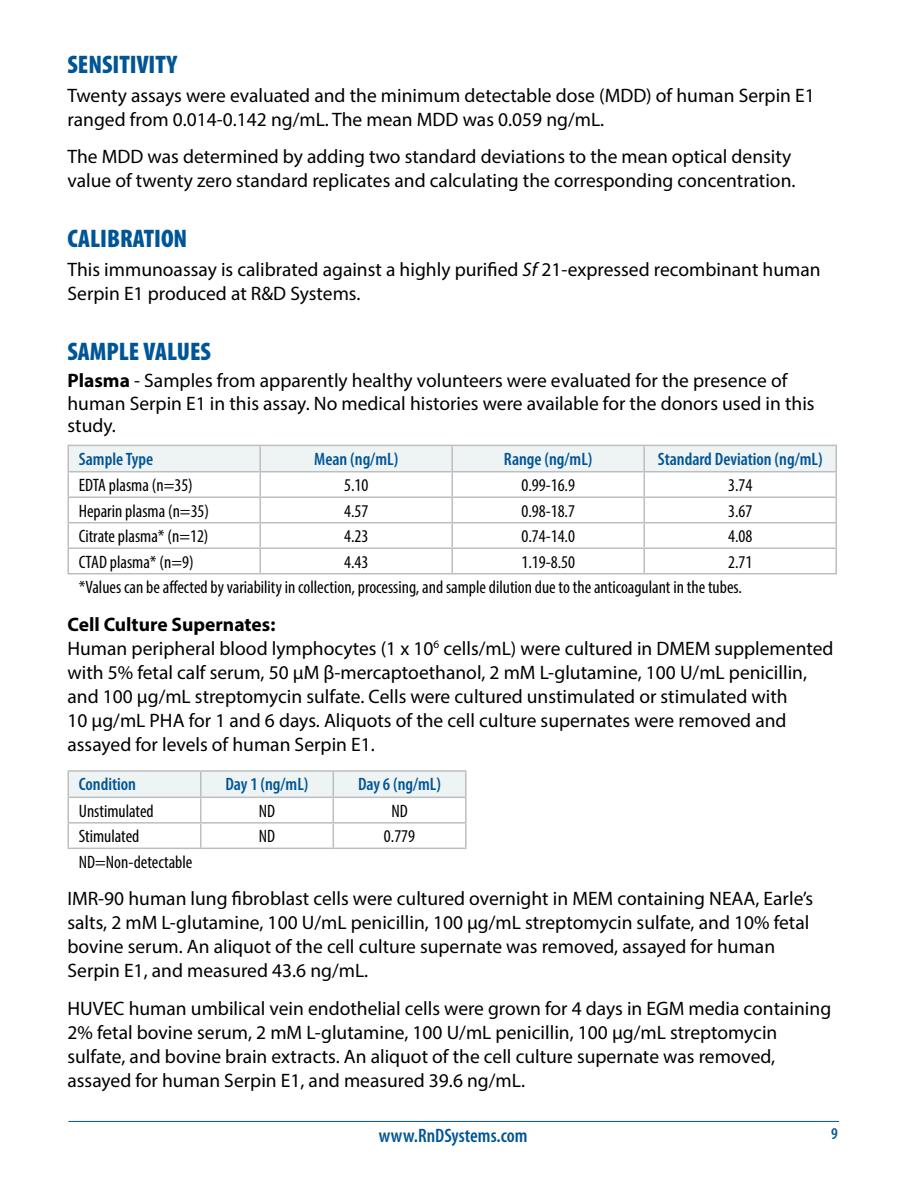
<style>
.page{position:relative;width:918px;height:1188px;background:#fff}
.page>*{position:absolute;margin:0;border:0;box-sizing:border-box;transform-origin:0 0}
.t1{font:900 condensed 25.5px "Myriad Pro";color:#005596}
.t2{font:19.5px/24px "Myriad Pro";color:#000}
.t3{font:600 condensed 19.5px "Myriad Pro";color:#005596}
.t4{font:condensed 18px/25.5px "Myriad Pro";color:#000}
.t5{font:600 condensed 18px "Myriad Pro";color:#005596}
.t6{font:600 condensed 16.5px "Myriad Pro";color:#005596}
.s1{font-style:italic}
.s2{font-weight:700}
</style>
<div class="page">
<hr style="left:68px;top:1121px;width:771px;height:1px;background:#005596">
<svg style="left:68px;top:445px;width:769px;height:128px"></svg>
<hr style="left:68px;top:547px;width:192px;height:2px;background:#bcbec0">
<hr style="left:260px;top:547px;width:192px;height:2px;background:#bcbec0">
<hr style="left:452px;top:547px;width:192px;height:2px;background:#bcbec0">
<hr style="left:644px;top:547px;width:193px;height:2px;background:#bcbec0">
<hr style="left:68px;top:573px;width:192px;height:1px;background:#bcbec0">
<hr style="left:260px;top:573px;width:192px;height:1px;background:#bcbec0">
<hr style="left:452px;top:573px;width:192px;height:1px;background:#bcbec0">
<hr style="left:644px;top:573px;width:193px;height:1px;background:#bcbec0">
<hr style="left:68px;top:770px;width:133px;height:2px;background:#bcbec0">
<hr style="left:201px;top:770px;width:132px;height:2px;background:#bcbec0">
<hr style="left:333px;top:770px;width:134px;height:2px;background:#bcbec0">
<hr style="left:465px;top:772px;width:2px;height:25px;background:#bcbec0">
<hr style="left:333px;top:797px;width:134px;height:1px;background:#bcbec0">
<hr style="left:465px;top:798px;width:2px;height:24px;background:#bcbec0">
<hr style="left:333px;top:822px;width:134px;height:2px;background:#bcbec0">
<svg style="left:68px;top:771px;width:398px;height:77px"></svg>
<hr style="left:465px;top:824px;width:2px;height:24px;background:#bcbec0">
<hr style="left:68px;top:848px;width:133px;height:1px;background:#bcbec0">
<hr style="left:201px;top:848px;width:132px;height:1px;background:#bcbec0">
<hr style="left:333px;top:848px;width:134px;height:1px;background:#bcbec0">
<h1 class="t1" style="left:68px;top:50px;width:111px">SENSITIVITY</h1>
<p class="t2" style="left:68px;top:83px;width:749px">Twenty assays were evaluated and the minimum detectable dose (MDD) of human Serpin E1 ranged from 0.014-0.142 ng/mL. The mean MDD was 0.059 ng/mL.</p>
<p class="t2" style="left:68px;top:144px;width:730px">The MDD was determined by adding two standard deviations to the mean optical density value of twenty zero standard replicates and calculating the corresponding concentration.</p>
<h1 class="t1" style="left:68px;top:225px;width:121px">CALIBRATION</h1>
<p class="t2" style="left:68px;top:257px;width:755px">This immunoassay is calibrated against a highly purified <span class="s1">Sf</span> 21-expressed recombinant human<br>Serpin E1 produced at R&amp;D Systems.</p>
<h1 class="t1" style="left:68px;top:338px;width:145px">SAMPLE VALUES</h1>
<p class="t2" style="left:68px;top:369px;width:749px;line-height:22.4px"><span class="s2">Plasma</span> - Samples from apparently healthy volunteers were evaluated for the presence of human Serpin E1 in this assay. No medical histories were available for the donors used in this study.</p>
<p class="t5" style="left:79px;top:449px;width:76px">Sample Type</p>
<p class="t5" style="left:314px;top:449px;width:86px">Mean (ng/mL)</p>
<p class="t5" style="left:504px;top:449px;width:90px">Range (ng/mL)</p>
<p class="t5" style="left:658px;top:449px;width:166px">Standard Deviation (ng/mL)</p>
<p class="t4" style="left:79px;top:472px;width:116px">EDTA plasma (n=35)</p>
<p class="t4" style="left:344px;top:472px;width:26px">5.10</p>
<p class="t4" style="left:521px;top:472px;width:55px">0.99-16.9</p>
<p class="t4" style="left:728px;top:472px;width:26px">3.74</p>
<p class="t4" style="left:79px;top:498px;width:132px">Heparin plasma (n=35)</p>
<p class="t4" style="left:344px;top:498px;width:26px">4.57</p>
<p class="t4" style="left:521px;top:498px;width:55px">0.98-18.7</p>
<p class="t4" style="left:728px;top:498px;width:26px">3.67</p>
<p class="t4" style="left:79px;top:523px;width:131px">Citrate plasma* (n=12)</p>
<p class="t4" style="left:344px;top:523px;width:26px">4.23</p>
<p class="t4" style="left:521px;top:523px;width:55px">0.74-14.0</p>
<p class="t4" style="left:728px;top:523px;width:26px">4.08</p>
<p class="t4" style="left:79px;top:549px;width:116px">CTAD plasma* (n=9)</p>
<p class="t4" style="left:344px;top:549px;width:26px">4.43</p>
<p class="t4" style="left:521px;top:549px;width:55px">1.19-8.50</p>
<p class="t4" style="left:79px;top:549px;width:675px;text-indent:649px">2.71 *Values can be affected by variability in collection, processing, and sample dilution due to the anticoagulant in the tubes.</p>
<p class="t2" style="left:67px;top:612px;width:768px"><span class="s2">Cell Culture Supernates:<br></span>Human peripheral blood lymphocytes (1 x 10<sup>6</sup> cells/mL) were cultured in DMEM supplemented with 5% fetal calf serum, 50 μM β-mercaptoethanol, 2 mM L-glutamine, 100 U/mL penicillin, and 100 μg/mL streptomycin sulfate. Cells were cultured unstimulated or stimulated with<br>10 μg/mL PHA for 1 and 6 days. Aliquots of the cell culture supernates were removed and assayed for levels of human Serpin E1.</p>
<p class="t5" style="left:79px;top:775px;width:59px">Condition</p>
<p class="t5" style="left:225px;top:775px;width:85px">Day 1 (ng/mL)</p>
<p class="t5" style="left:358px;top:775px;width:85px">Day 6 (ng/mL)</p>
<p class="t4" style="left:79px;top:798px;width:76px">Unstimulated</p>
<p class="t4" style="left:259px;top:798px;width:18px">ND</p>
<p class="t4" style="left:391px;top:798px;width:18px">ND</p>
<p class="t4" style="left:79px;top:823px;width:62px">Stimulated</p>
<p class="t4" style="left:259px;top:823px;width:18px">ND</p>
<p class="t4" style="left:384px;top:823px;width:33px">0.779</p>
<p class="t4" style="left:79px;top:849px;width:115px">ND=Non-detectable</p>
<p class="t2" style="left:68px;top:886px;width:747px">IMR-90 human lung fibroblast cells were cultured overnight in MEM containing NEAA, Earle’s salts, 2 mM L-glutamine, 100 U/mL penicillin, 100 μg/mL streptomycin sulfate, and 10% fetal bovine serum. An aliquot of the cell culture supernate was removed, assayed for human Serpin E1, and measured 43.6 ng/mL.</p>
<p class="t2" style="left:68px;top:996px;width:765px">HUVEC human umbilical vein endothelial cells were grown for 4 days in EGM media containing 2% fetal bovine serum, 2 mM L-glutamine, 100 U/mL penicillin, 100 μg/mL streptomycin sulfate, and bovine brain extracts. An aliquot of the cell culture supernate was removed, assayed for human Serpin E1, and measured 39.6 ng/mL.</p>
<p class="t3" style="left:379px;top:1124px;width:150px">www.RnDSystems.com</p>
<p class="t6" style="left:831px;top:1125px;width:8px">9</p>
</div>
